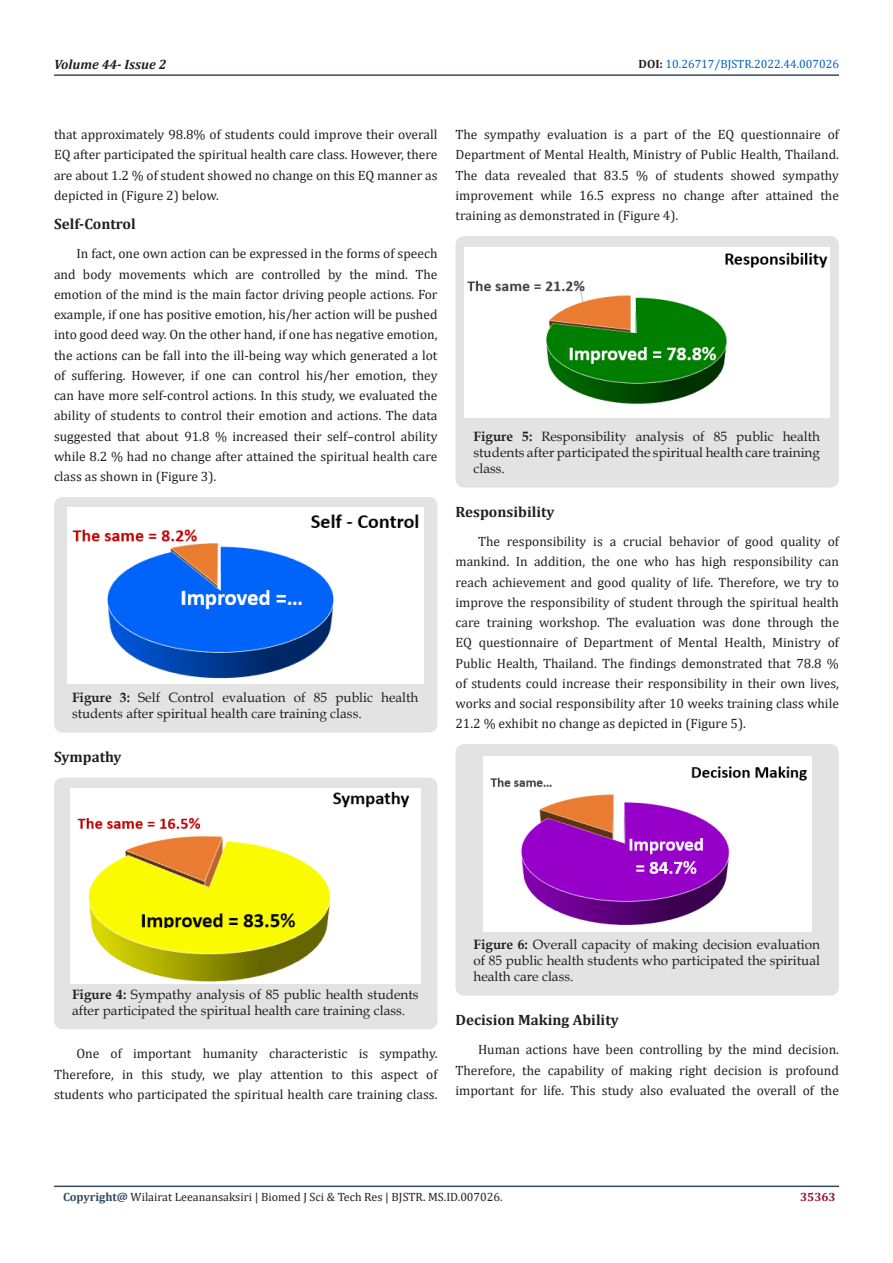
<style>
.page{position:relative;width:893px;height:1263px;background:#fff}
.page>*{position:absolute;margin:0;border:0;box-sizing:border-box;transform-origin:0 0}
.t1{font:700 15px "Cambria";color:#231f20}
.t2{font:13.5px/20.2px "Cambria";color:#231f20;text-align:justify}
.t3{font:13.5px/16.2px "Book Antiqua";color:#231f20}
.t4{font:italic 700 13.5px "Cambria";color:#231f20}
.t5{font:12px "Cambria";color:#231f20}
.t6{font:12px "Cambria";color:#0563c1}
.t7{font:700 12px "Cambria";color:#8f133a}
.s1{font-weight:700;color:#231f20}
.s2{font-weight:700}
.s3{font-weight:700;color:#34495e}
</style>
<div class="page">
<hr style="left:54px;top:1185px;width:785px;height:2px;background:#34495e">
<hr style="left:54px;top:74px;width:785px;height:2px;background:#34495e">
<div style="left:54px;top:497px;width:383px;height:236px;background:#e3e3e3;border-radius:9px"></div>
<img style="left:68px;top:508px;width:356px;height:175px">
<div style="left:54px;top:778px;width:383px;height:251px;background:#e3e3e3;border-radius:9px"></div>
<img style="left:71px;top:788px;width:350px;height:195px">
<div style="left:455px;top:236px;width:384px;height:252px;background:#e3e3e3;border-radius:9px"></div>
<img style="left:464px;top:247px;width:366px;height:170px">
<div style="left:455px;top:744px;width:384px;height:252px;background:#e3e3e3;border-radius:9px"></div>
<img style="left:483px;top:757px;width:328px;height:174px">
<p class="t4" style="left:54px;top:55px;width:114px">Volume 44- Issue 2</p>
<p class="t6" style="left:639px;top:57px;width:202px"><span class="s1">DOI:</span> 10.26717/BJSTR.2022.44.007026</p>
<p class="t2" style="left:54px;top:124px;width:385px">that approximately 98.8% of students could improve their overall EQ after participated the spiritual health care class. However, there are about 1.2 % of student showed no change on this EQ manner as depicted in (Figure 2) below.</p>
<p class="t1" style="left:54px;top:213px;width:83px">Self-Control</p>
<p class="t2" style="left:54px;top:244px;width:385px;text-indent:22px">In fact, one own action can be expressed in the forms of speech and body movements which are controlled by the mind. The emotion of the mind is the main factor driving people actions. For example, if one has positive emotion, his/her action will be pushed into good deed way. On the other hand, if one has negative emotion, the actions can be fall into the ill-being way which generated a lot of suffering. However, if one can control his/her emotion, they can have more self-control actions. In this study, we evaluated the ability of students to control their emotion and actions. The data suggested that about 91.8 % increased their self–control ability while 8.2 % had no change after attained the spiritual health care class as shown in (Figure 3).</p>
<p class="t3" style="left:72px;top:689px;width:348px"><span class="s2">Figure 3:</span> Self Control evaluation of 85 public health students after spiritual health care training class.</p>
<p class="t1" style="left:54px;top:746px;width:69px">Sympathy</p>
<p class="t2" style="left:455px;top:124px;width:385px">The sympathy evaluation is a part of the EQ questionnaire of Department of Mental Health, Ministry of Public Health, Thailand.<br>The data revealed that 83.5 % of students showed sympathy improvement while 16.5 express no change after attained the training as demonstrated in (Figure 4).</p>
<p class="t3" style="left:473px;top:428px;width:348px;text-align:justify"><span class="s2">Figure 5:</span> Responsibility analysis of 85 public health students after participated the spiritual health care training class.</p>
<p class="t1" style="left:455px;top:501px;width:100px">Responsibility</p>
<p class="t2" style="left:455px;top:531px;width:385px;text-indent:22px">The responsibility is a crucial behavior of good quality of mankind. In addition, the one who has high responsibility can reach achievement and good quality of life. Therefore, we try to improve the responsibility of student through the spiritual health care training workshop. The evaluation was done through the EQ questionnaire of Department of Mental Health, Ministry of Public Health, Thailand. The findings demonstrated that 78.8 % of students could increase their responsibility in their own lives, works and social responsibility after 10 weeks training class while 21.2 % exhibit no change as depicted in (Figure 5).</p>
<p class="t3" style="left:72px;top:986px;width:348px"><span class="s2">Figure 4:</span> Sympathy analysis of 85 public health students after participated the spiritual health care training class.</p>
<p class="t2" style="left:54px;top:1044px;width:385px;text-indent:22px">One of important humanity characteristic is sympathy.<br>Therefore, in this study, we play attention to this aspect of students who participated the spiritual health care training class.</p>
<p class="t3" style="left:473px;top:936px;width:348px;text-align:justify"><span class="s2">Figure 6:</span> Overall capacity of making decision evaluation of 85 public health students who participated the spiritual health care class.</p>
<p class="t1" style="left:455px;top:1009px;width:165px">Decision Making Ability</p>
<p class="t2" style="left:455px;top:1039px;width:385px;text-indent:22px">Human actions have been controlling by the mind decision.<br>Therefore, the capability of making right decision is profound important for life. This study also evaluated the overall of the</p>
<p class="t5" style="left:63px;top:1190px;width:441px"><span class="s3">Copyright@</span> Wilairat Leeanansaksiri | Biomed J Sci &amp; Tech Res | BJSTR. MS.ID.007026.</p>
<p class="t7" style="left:800px;top:1188px;width:37px">35363</p>
</div>
